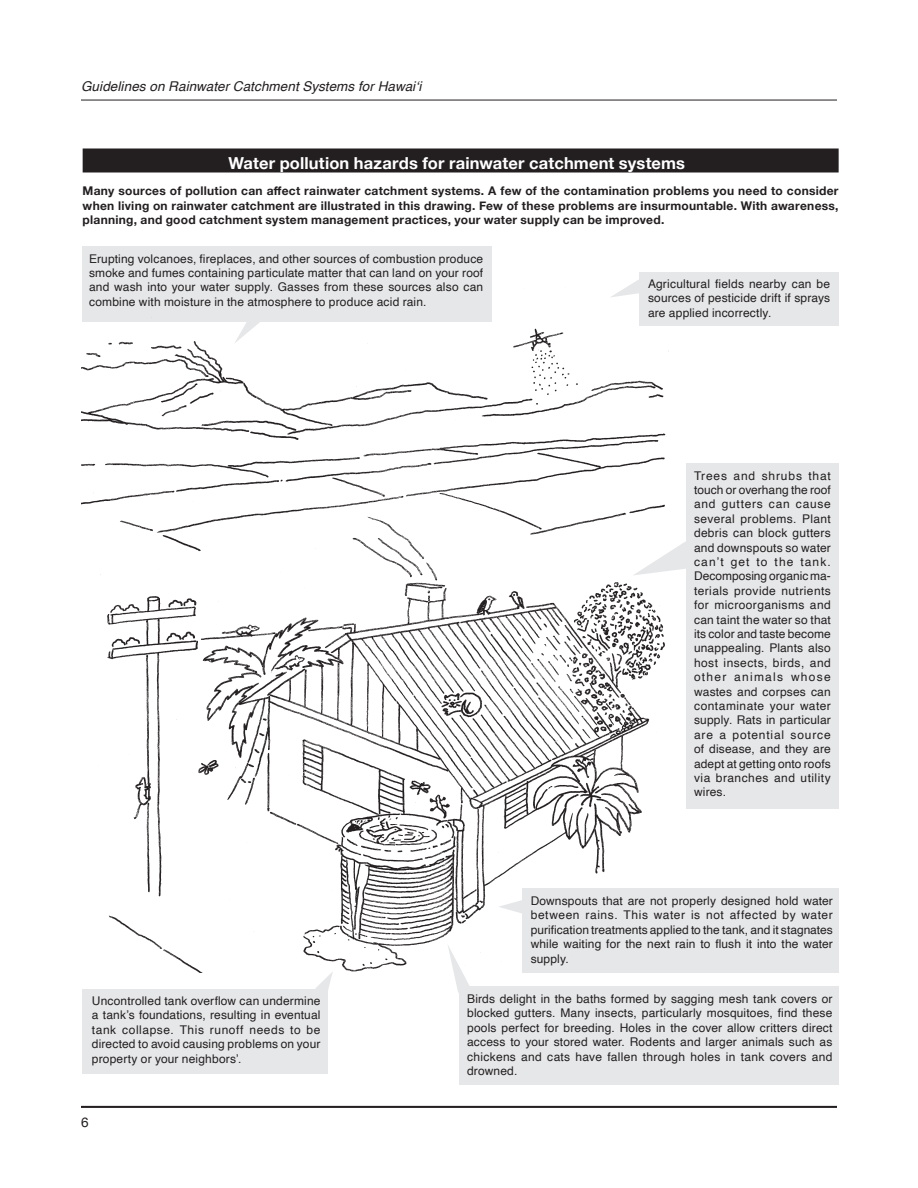
<style>
.page{position:relative;width:918px;height:1188px;background:#fff}
.page>*{position:absolute;margin:0;border:0;box-sizing:border-box;transform-origin:0 0}
.t1{font:700 16.5px "Helvetica Neue";letter-spacing:.01em;color:#fff}
.t2{font:italic 13.5px "Helvetica";letter-spacing:.005em;color:#231f20}
.t3{font:13.5px "Helvetica Neue";color:#231f20}
.t4{font:12px/14.4px "Helvetica";letter-spacing:.015em;color:#231f20;text-align:justify}
.t5{font:700 12px/14.4px "Helvetica Neue";letter-spacing:.025em;color:#231f20;text-align:justify}
</style>
<div class="page">
<hr style="left:81px;top:100px;width:756px;height:1px;background:#231f20">
<hr style="left:81px;top:1107px;width:756px;height:1px;background:#231f20">
<hr style="left:81px;top:1106px;width:756px;height:1px;background:#231f20">
<svg style="left:315px;top:973px;width:17px;height:16px"></svg>
<div style="left:83px;top:148px;width:756px;height:24px;background:#231f20"></div>
<div style="left:83px;top:989px;width:245px;height:84px;background:#e6e7e9"></div>
<div style="left:459px;top:986px;width:380px;height:98px;background:#e6e7e9"></div>
<div style="left:686px;top:463px;width:153px;height:346px;background:#e6e7e9"></div>
<div style="left:82px;top:246px;width:409px;height:76px;background:#e6e7e9"></div>
<div style="left:640px;top:272px;width:199px;height:54px;background:#e6e7e9"></div>
<svg style="left:668px;top:542px;width:18px;height:29px"></svg>
<div style="left:522px;top:888px;width:317px;height:85px;background:#e6e7e9"></div>
<img style="left:81px;top:280px;width:587px;height:693px">
<svg style="left:610px;top:279px;width:35px;height:19px"></svg>
<svg style="left:447px;top:944px;width:24px;height:49px"></svg>
<svg style="left:234px;top:306px;width:33px;height:38px"></svg>
<svg style="left:498px;top:900px;width:24px;height:14px"></svg>
<p class="t2" style="left:81px;top:76px;width:342px">Guidelines on Rainwater Catchment Systems for Hawai‘i</p>
<h1 class="t1" style="left:228px;top:151px;width:458px">Water pollution hazards for rainwater catchment systems</h1>
<p class="t5" style="left:83px;top:184px;width:758px">Many sources of pollution can affect rainwater catchment systems. A few of the contamination problems you need to consider when living on rainwater catchment are illustrated in this drawing. Few of these problems are insurmountable. With awareness, planning, and good catchment system management practices, your water supply can be improved.</p>
<p class="t4" style="left:89px;top:251px;width:396px">Erupting volcanoes, fireplaces, and other sources of combustion produce smoke and fumes containing particulate matter that can land on your roof and wash into your water supply. Gasses from these sources also can combine with moisture in the atmosphere to produce acid rain.</p>
<p class="t4" style="left:648px;top:277px;width:184px">Agricultural fields nearby can be sources of pesticide drift if sprays are applied incorrectly.</p>
<p class="t4" style="left:694px;top:468px;width:138px">Trees and shrubs that touch or overhang the roof and gutters can cause several problems. Plant debris can block gutters and downspouts so water can’t get to the tank.<br>Decomposing organic ma&shy;terials provide nutrients for microorganisms and can taint the water so that its color and taste become unappealing. Plants also host insects, birds, and other animals whose wastes and corpses can contaminate your water supply. Rats in particular are a potential source of disease, and they are adept at getting onto roofs via branches and utility wires.</p>
<p class="t4" style="left:92px;top:994px;width:230px">Uncontrolled tank overflow can undermine a tank’s foundations, resulting in eventual tank collapse. This runoff needs to be directed to avoid causing problems on your property or your neighbors’.</p>
<p class="t3" style="left:81px;top:1112px;width:9px">6</p>
<p class="t4" style="left:531px;top:894px;width:304px">Downspouts that are not properly designed hold water between rains. This water is not affected by water purification treatments applied to the tank, and it stagnates while waiting for the next rain to flush it into the water supply.</p>
<p class="t4" style="left:467px;top:992px;width:367px">Birds delight in the baths formed by sagging mesh tank covers or blocked gutters. Many insects, particularly mosquitoes, find these pools perfect for breeding. Holes in the cover allow critters direct access to your stored water. Rodents and larger animals such as chickens and cats have fallen through holes in tank covers and drowned.</p>
</div>
